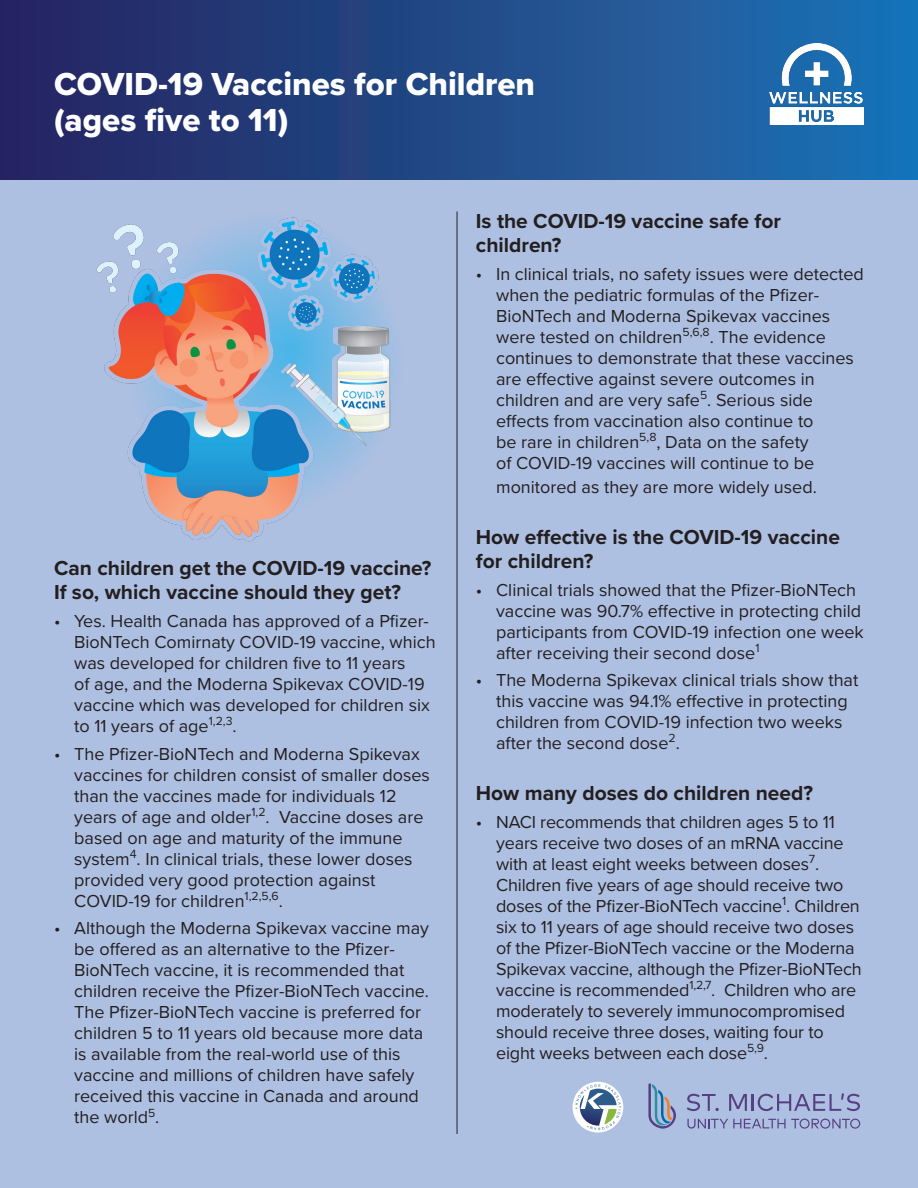
<style>
.page{position:relative;width:918px;height:1188px;background:#aec0e2}
.page>*{position:absolute;margin:0;border:0;box-sizing:border-box;transform-origin:0 0}
.t1{font:33px/36px "Proxima Nova Extrabld";color:#fff}
.Header_2{font:700 21px/24px "Proxima Nova";color:#231f20}
.t2{font:18px/21px "Proxima Nova";color:#231f20}
</style>
<div class="page">
<div style="left:0;top:0;width:918px;height:179px;background:linear-gradient(to right,#25225d,#1e74b6)"></div>
<img style="left:770px;top:43px;width:94px;height:81px">
<div style="left:573px;top:1082px;width:50px;height:51px;background:#fff;border-radius:50%"></div>
<svg style="left:687px;top:1094px;width:32px;height:17px"></svg>
<svg style="left:729px;top:1094px;width:131px;height:17px"></svg>
<svg style="left:648px;top:1083px;width:28px;height:46px"></svg>
<svg style="left:687px;top:1119px;width:173px;height:10px"></svg>
<svg style="left:575px;top:1084px;width:46px;height:46px"></svg>
<hr style="left:457px;top:212px;width:1px;height:922px;background:#231f20">
<img style="left:96px;top:217px;width:298px;height:325px">
<p class="t1" style="left:54px;top:66px;width:483px">COVID-19 Vaccines for Children (ages five to 11)</p>
<p class="Header_2" style="left:54px;top:556px;width:379px">Can children get the COVID-19 vaccine?<br>If so, which vaccine should they get?</p>
<p class="t2" style="left:74px;top:610px;width:363px;text-indent:-20px">• Yes. Health Canada has approved of a Pfizer-BioNTech Comirnaty COVID-19 vaccine, which was developed for children five to 11 years<br>of age, and the Moderna Spikevax COVID-19 vaccine which was developed for children six to 11 years of age<sup>1,2,3</sup>.</p>
<p class="t2" style="left:74px;top:742px;width:357px;text-indent:-20px">• The Pfizer-BioNTech and Moderna Spikevax vaccines for children consist of smaller doses than the vaccines made for individuals 12 years of age and older<sup>1,2</sup>. Vaccine doses are based on age and maturity of the immune system<sup>4</sup>. In clinical trials, these lower doses provided very good protection against COVID-19 for children<sup>1,2,5,6</sup>.</p>
<p class="t2" style="left:74px;top:917px;width:356px;text-indent:-20px">• Although the Moderna Spikevax vaccine may be offered as an alternative to the Pfizer-BioNTech vaccine, it is recommended that children receive the Pfizer-BioNTech vaccine.<br>The Pfizer-BioNTech vaccine is preferred for children 5 to 11 years old because more data is available from the real-world use of this vaccine and millions of children have safely received this vaccine in Canada and around the world<sup>5</sup>.</p>
<p class="Header_2" style="left:476px;top:209px;width:307px">Is the COVID-19 vaccine safe for children?</p>
<p class="t2" style="left:496px;top:263px;width:369px;text-indent:-20px">• In clinical trials, no safety issues were detected when the pediatric formulas of the Pfizer-BioNTech and Moderna Spikevax vaccines were tested on children<sup>5,6,8</sup>. The evidence continues to demonstrate that these vaccines are effective against severe outcomes in children and are very safe<sup>5</sup>. Serious side effects from vaccination also continue to<br>be rare in children<sup>5,8</sup>, Data on the safety<br>of COVID-19 vaccines will continue to be</p>
<p class="t2" style="left:496px;top:476px;width:322px">monitored as they are more widely used.</p>
<p class="Header_2" style="left:476px;top:524px;width:366px">How effective is the COVID-19 vaccine for children?</p>
<p class="t2" style="left:496px;top:578px;width:369px;text-indent:-20px">• Clinical trials showed that the Pfizer-BioNTech vaccine was 90.7% effective in protecting child participants from COVID-19 infection one week after receiving their second dose<sup>1</sup></p>
<p class="t2" style="left:496px;top:669px;width:364px;text-indent:-20px">• The Moderna Spikevax clinical trials show that this vaccine was 94.1% effective in protecting children from COVID-19 infection two weeks after the second dose<sup>2</sup>.</p>
<p class="Header_2" style="left:476px;top:781px;width:339px">How many doses do children need?</p>
<p class="t2" style="left:496px;top:811px;width:367px;text-indent:-20px">• NACI recommends that children ages 5 to 11 years receive two doses of an mRNA vaccine with at least eight weeks between doses<sup>7</sup>.<br>Children five years of age should receive two doses of the Pfizer-BioNTech vaccine<sup>1</sup>. Children six to 11 years of age should receive two doses of the Pfizer-BioNTech vaccine or the Moderna Spikevax vaccine, although the Pfizer-BioNTech vaccine is recommended<sup>1,2,7</sup>. Children who are moderately to severely immunocompromised should receive three doses, waiting four to eight weeks between each dose<sup>5,9</sup>.</p>
</div>
